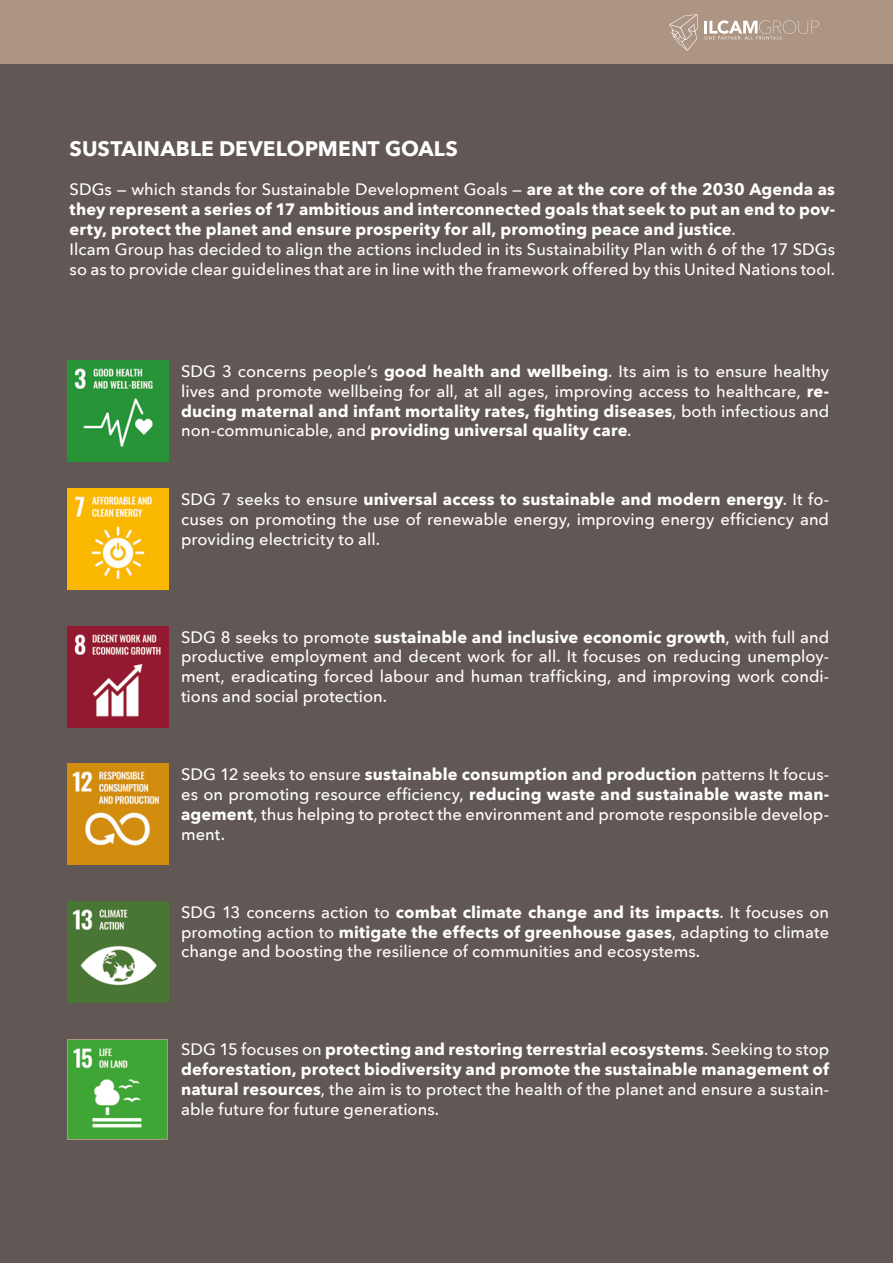
<style>
.page{position:relative;width:893px;height:1263px;background:#fff}
.page>*{position:absolute;margin:0;border:0;box-sizing:border-box;transform-origin:0 0}
.t1{font:700 21px "Avenir Next";letter-spacing:.005em;color:#fff}
.t2{font:500 16.5px/19.8px "Avenir Next";color:#fff;text-align:justify}
.t3{font:700 16.5px/19.8px "Avenir Next";letter-spacing:.005em;color:#fff;text-align:justify}
.s1{font-weight:500}
.s2{font-weight:700}
</style>
<div class="page">
<div style="left:1px;top:0;width:892px;height:1263px;background:#615754"></div>
<img style="left:67px;top:360px;width:101px;height:101px">
<img style="left:67px;top:489px;width:101px;height:100px">
<img style="left:67px;top:626px;width:101px;height:101px">
<img style="left:67px;top:764px;width:101px;height:101px">
<img style="left:67px;top:901px;width:101px;height:101px">
<div style="left:67px;top:1039px;width:101px;height:101px;background:#3fa635"></div>
<img style="left:72px;top:1048px;width:70px;height:80px">
<div style="left:1px;top:0;width:892px;height:64px;background:#ad9583"></div>
<svg style="left:704px;top:20px;width:115px;height:20px"></svg>
<svg style="left:669px;top:14px;width:29px;height:37px"></svg>
<p class="t1" style="left:70px;top:130px;width:390px">SUSTAINABLE DEVELOPMENT GOALS</p>
<p class="t3" style="left:70px;top:179px;width:767px"><span class="s1">SDGs — which stands for Sustainable Development Goals —</span> are at the core of the 2030 Agenda as they represent a series of 17 ambitious and interconnected goals that seek to put an end to pov&shy;erty, protect the planet and ensure prosperity for all, promoting peace and justice<span class="s1">.</span></p>
<p class="t2" style="left:70px;top:239px;width:767px">Ilcam Group has decided to align the actions included in its Sustainability Plan with 6 of the 17 SDGs so as to provide clear guidelines that are in line with the framework offered by this United Nations tool.</p>
<p class="t2" style="left:181px;top:361px;width:650px">SDG 3 concerns people’s <span class="s2">good health and wellbeing</span>. Its aim is to ensure healthy lives and promote wellbeing for all, at all ages, improving access to healthcare, <span class="s2">re&shy;ducing maternal and infant mortality rates, fighting diseases</span>, both infectious and non-communicable, and <span class="s2">providing universal quality care</span>.</p>
<p class="t2" style="left:181px;top:489px;width:650px">SDG 7 seeks to ensure <span class="s2">universal access to sustainable and modern energy</span>. It fo&shy;cuses on promoting the use of renewable energy, improving energy efficiency and providing electricity to all.</p>
<p class="t2" style="left:181px;top:626px;width:650px">SDG 8 seeks to promote <span class="s2">sustainable and inclusive economic growth</span>, with full and productive employment and decent work for all. It focuses on reducing unemploy&shy;ment, eradicating forced labour and human trafficking, and improving work condi&shy;tions and social protection.</p>
<p class="t2" style="left:181px;top:764px;width:650px">SDG 12 seeks to ensure <span class="s2">sustainable consumption and production</span> patterns It focus&shy;es on promoting resource efficiency, <span class="s2">reducing waste and sustainable waste man&shy;agement</span>, thus helping to protect the environment and promote responsible develop&shy;ment.</p>
<p class="t2" style="left:181px;top:902px;width:650px">SDG 13 concerns action to <span class="s2">combat climate change and its impacts</span>. It focuses on promoting action to <span class="s2">mitigate the effects of greenhouse gases</span>, adapting to climate change and boosting the resilience of communities and ecosystems.</p>
<p class="t3" style="left:181px;top:1039px;width:650px"><span class="s1">SDG 15 focuses on</span> protecting and restoring terrestrial ecosystems<span class="s1">. Seeking to stop </span>deforestation, protect biodiversity and promote the sustainable management of natural resources<span class="s1">, the aim is to protect the health of the planet and ensure a sustain&shy;able future for future generations.</span></p>
</div>
